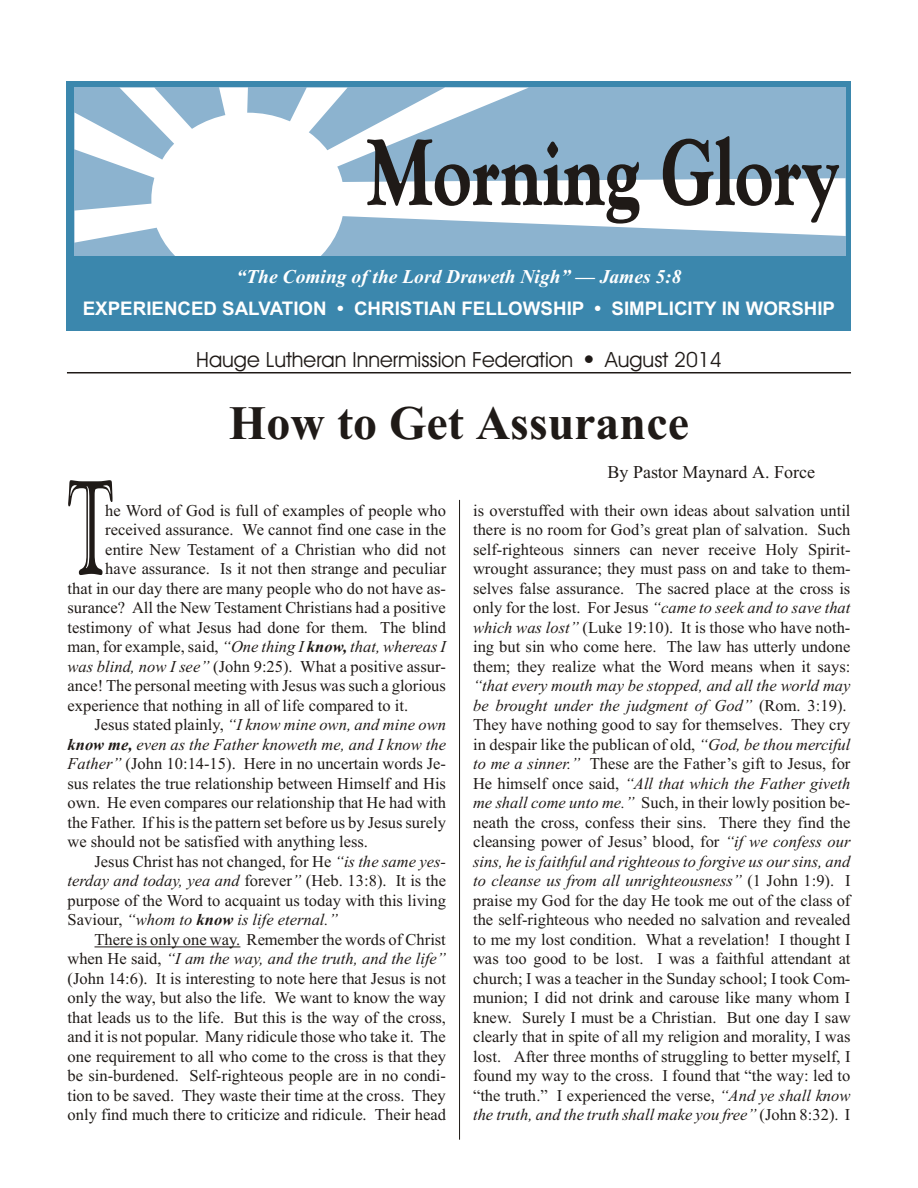
<style>
.page{position:relative;width:918px;height:1188px;background:#fff}
.page>*{position:absolute;margin:0;border:0;box-sizing:border-box;transform-origin:0 0}
.t1{font:700 48px "Times New Roman";color:#1f1a17}
.t2{font:21px "Avant Garde Bk BT";color:#1f1a17}
.t3{font:italic 700 19.5px "Times New Roman";color:#fff}
.t4{font:700 18.75px "Arial";color:#fff}
.t5{font:18px "Times New Roman";color:#1f1a17}
.t6{font:16.5px/19.5px "Times New Roman";letter-spacing:.005em;color:#1f1a17;text-align:justify}
.t7{font:italic 16.5px "Times New Roman";letter-spacing:.005em;color:#1f1a17}
.s1{font-style:normal}
.s2{font-weight:700}
.s3{font-style:italic}
</style>
<div class="page">
<hr style="left:94px;top:947px;width:146px;height:1px;background:#1f1a17">
<hr style="left:459px;top:500px;width:1px;height:640px;background:#1f1a17">
<hr style="left:67px;top:372px;width:784px;height:1px;background:#1f1a17">
<div style="left:67px;top:81px;width:784px;height:175px;background:#3b87ad"></div>
<div style="left:75px;top:87px;width:771px;height:169px;background:#8cb3cf"></div>
<div style="left:151px;top:113px;width:194px;height:173px;background:#fff;border-radius:50%"></div>
<div style="left:67px;top:256px;width:784px;height:75px;background:#3b87ad"></div>
<svg style="left:219px;top:87px;width:29px;height:30px"></svg>
<svg style="left:75px;top:88px;width:129px;height:97px"></svg>
<svg style="left:75px;top:202px;width:90px;height:41px"></svg>
<svg style="left:281px;top:87px;width:565px;height:149px"></svg>
<svg style="left:68px;top:480px;width:45px;height:95px"></svg>
<p class="t3" style="left:236px;top:270px;width:447px">“The Com ing of the Lord Draweth Nigh” — James 5:8</p>
<p class="t4" style="left:83px;top:302px;width:754px">EXPERIENCED SALVATION • CHRISTIAN FELLOWSHIP • SIMPLICITY IN WORSHIP</p>
<p class="t2" style="left:196px;top:351px;width:379px">Hauge Lutheran Innermission Federation</p>
<p class="t2" style="left:605px;top:351px;width:118px">August 2014</p>
<h1 class="t1" style="left:229px;top:406px;width:462px">How to Get Assurance</h1>
<p class="t5" style="left:608px;top:466px;width:209px">By Pas tor Maynard A. Force</p>
<p class="t6" style="left:105px;top:502px;width:342px">he Word of God is full of ex amples of peo ple who</p>
<p class="t6" style="left:105px;top:522px;width:342px">re ceived as sur ance. We can not find one case in the</p>
<p class="t6" style="left:105px;top:541px;width:342px">en tire New Tes ta ment of a Christian who did not</p>
<p class="t6" style="left:105px;top:561px;width:342px">have as sur ance. Is it not then strange and pecu liar</p>
<p class="t6" style="left:68px;top:580px;width:380px">that in our day there are many peo ple who do not have as -</p>
<p class="t6" style="left:68px;top:600px;width:380px">sur ance? All the New Tes ta ment Christians had a pos i tive</p>
<p class="t6" style="left:68px;top:619px;width:380px">testi mony of what Je sus had done for them. The blind</p>
<p class="t7" style="left:68px;top:641px;width:380px"><span class="s1">man, for exam ple, said,</span> “One thing I <span class="s2">know,</span> that, whereas I</p>
<p class="t6" style="left:68px;top:658px;width:380px"><span class="s3">was blind, now I see”</span> (John 9:25). What a pos i tive as sur -</p>
<p class="t6" style="left:68px;top:678px;width:380px">ance! The per sonal meeting with Je sus was such a glo ri ous</p>
<p class="t6" style="left:68px;top:697px;width:342px">ex pe ri ence that noth ing in all of life compared to it.</p>
<p class="t7" style="left:94px;top:719px;width:353px"><span class="s1">Je sus stated plainly,</span> “I know mine own, and mine own</p>
<p class="t7" style="left:68px;top:738px;width:380px"><span class="s2">know me,</span> even as the Fa ther knoweth me, and I know the</p>
<p class="t6" style="left:68px;top:756px;width:380px"><span class="s3">Fa ther”</span> (John 10:14-15). Here in no un certain words Je -</p>
<p class="t6" style="left:68px;top:775px;width:380px">sus re lates the true re la tionship be tween Him self and His</p>
<p class="t6" style="left:68px;top:795px;width:380px">own. He even compares our rela tion ship that He had with</p>
<p class="t6" style="left:68px;top:814px;width:380px">the Father. If his is the pat tern set before us by Je sus surely</p>
<p class="t6" style="left:68px;top:834px;width:302px">we should not be sat is fied with anything less.</p>
<p class="t6" style="left:94px;top:853px;width:353px">Je sus Christ has not changed, for He <span class="s3">“is the same yes -</span></p>
<p class="t6" style="left:68px;top:873px;width:380px"><span class="s3">terday and to day, yea and</span> for ever<span class="s3">”</span> (Heb. 13:8). It is the</p>
<p class="t6" style="left:68px;top:892px;width:380px">pur pose of the Word to acquaint us to day with this liv ing</p>
<p class="t7" style="left:68px;top:914px;width:272px"><span class="s1">Sav iour,</span> “whom to <span class="s2">know</span> is life eternal.”</p>
<p class="t6" style="left:94px;top:931px;width:353px">There is only one way. Re member the words of Christ</p>
<p class="t7" style="left:68px;top:953px;width:380px"><span class="s1">when He said,</span> “I am the way, and the truth, and the life”</p>
<p class="t6" style="left:68px;top:970px;width:380px">(John 14:6). It is in ter esting to note here that Je sus is not</p>
<p class="t6" style="left:68px;top:990px;width:380px">only the way, but also the life. We want to know the way</p>
<p class="t6" style="left:68px;top:1009px;width:380px">that leads us to the life. But this is the way of the cross,</p>
<p class="t6" style="left:68px;top:1029px;width:380px">and it is not pop u lar. Many rid i cule those who take it. The</p>
<p class="t6" style="left:68px;top:1048px;width:380px">one require ment to all who come to the cross is that they</p>
<p class="t6" style="left:68px;top:1068px;width:380px">be sin-bur dened. Self-righ teous peo ple are in no con di -</p>
<p class="t6" style="left:68px;top:1087px;width:380px">tion to be saved. They waste their time at the cross. They</p>
<p class="t6" style="left:68px;top:1107px;width:380px">only find much there to crit i cize and rid i cule. Their head</p>
<p class="t6" style="left:473px;top:502px;width:379px">is over stuffed with their own ideas about sal va tion un til there is no room for God’s great plan of sal va tion. Such self-righ teous sin ners can never receive Holy Spirit&shy;wrought as sur ance; they must pass on and take to them&shy;selves false as sur ance. The sa cred place at the cross is only for the lost. For Je sus <span class="s3">“came to seek and to save that which was lost”</span> (Luke 19:10). It is those who have noth - ing but sin who come here. The law has utterly un done them; they re al ize what the Word means when it says:</p>
<p class="t6" style="left:473px;top:678px;width:379px;text-align:left"><span class="s3">“that ev ery mouth may be stopped, and all the world may be brought un der the judg ment of God”</span> (Rom. 3:19).<br>They have noth ing good to say for themselves. They cry in de spair like the pub li can of old, <span class="s3">“God, be thou merci ful to me a sin ner.”</span> These are the Fa ther’s gift to Je sus, for He him self once said, <span class="s3">“All that which the Fa ther giv eth me shall come unto me.”</span> Such, in their lowly po si tion be - neath the cross, con fess their sins. There they find the cleans ing power of Jesus’ blood, for <span class="s3">“if we con fess our sins, he is faith ful and righ teous to forgive us our sins, and to cleanse us from all un righ teousness”</span> (1 John 1:9). I praise my God for the day He took me out of the class of the self-righ teous who needed no sal va tion and re vealed to me my lost con di tion. What a rev e la tion! I thought I was too good to be lost. I was a faith ful atten dant at church; I was a teacher in the Sunday school; I took Com&shy;mu nion; I did not drink and ca rouse like many whom I knew. Surely I must be a Chris tian. But one day I saw clearly that in spite of all my re li gion and mo ral ity, I was lost. Af ter three months of strug gling to better my self, I found my way to the cross. I found that “the way: led to “the truth.” I ex pe ri enced the verse, <span class="s3">“And ye shall know the truth, and the truth shall make you free”</span> (John 8:32). I</p>
</div>
